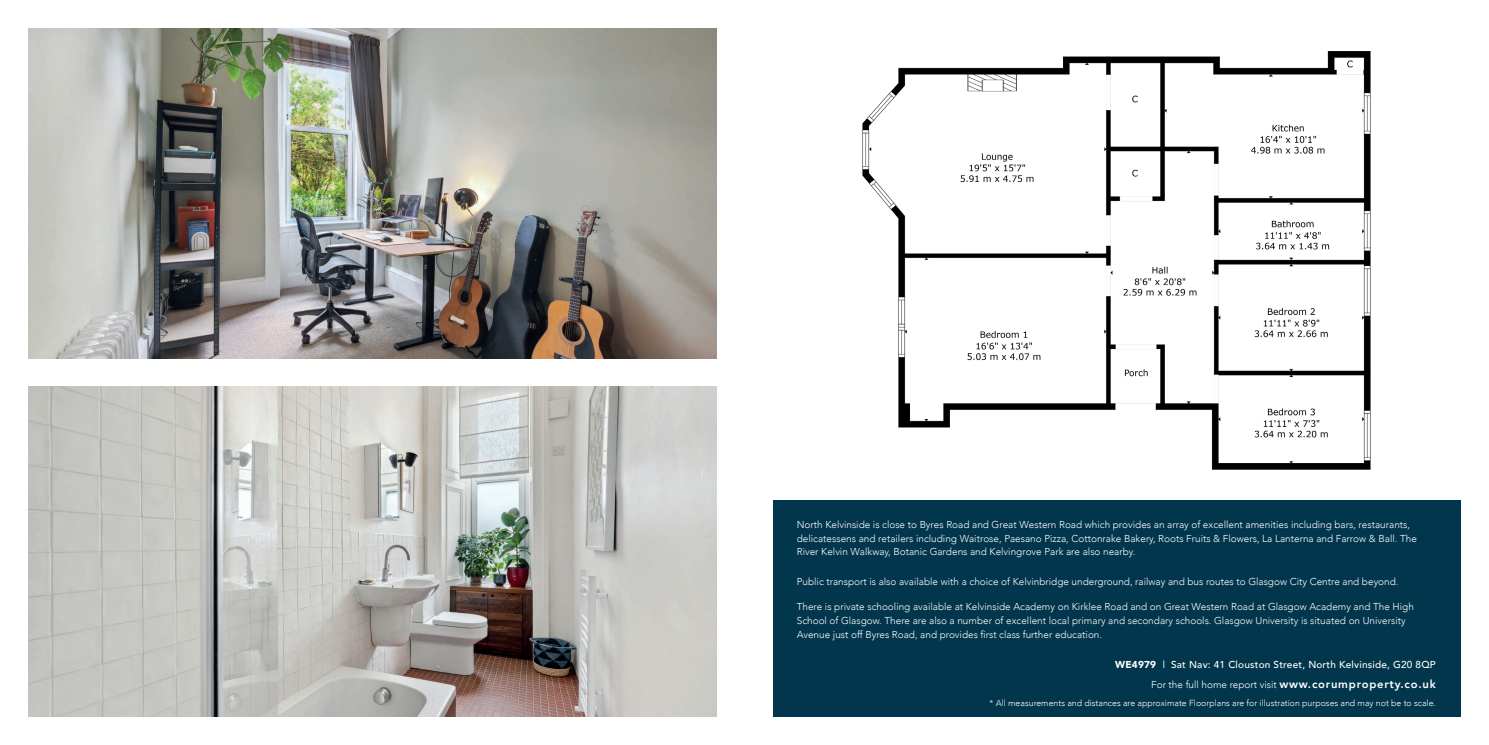
<style>
.page{position:relative;width:1489px;height:745px;background:#fff}
.page>*{position:absolute;margin:0;border:0;box-sizing:border-box;transform-origin:0 0}
.t1{font:300 10px/13.8px "Avenir";color:#fff}
.t2{font:500 10px/20px "Avenir";letter-spacing:.02em;color:#fff;text-align:right}
.t3{font:300 8.75px "Avenir";color:#fff}
.s1{font-weight:900}
.s2{font-weight:300}
.s3{font-weight:800;font-size:11.25px}
</style>
<div class="page">
<img style="left:28px;top:28px;width:688px;height:330px">
<img style="left:28px;top:386px;width:688px;height:330px">
<img style="left:862px;top:51px;width:509px;height:419px">
<div style="left:772px;top:500px;width:688px;height:216px;background:#01364d"></div>
<p class="t1" style="left:796px;top:517px;width:621px">North Kelvinside is close to Byres Road and Great Western Road which provides an array of excellent amenities including bars, restaurants, delicatessens and retailers including Waitrose, Paesano Pizza, Cottonrake Bakery, Roots Fruits &amp; Flowers, La Lanterna and Farrow &amp; Ball. The<br>River Kelvin Walkway, Botanic Gardens and Kelvingrove Park are also nearby.</p>
<p class="t1" style="left:796px;top:574px;width:603px">Public transport is also available with a choice of Kelvinbridge underground, railway and bus routes to Glasgow City Centre and beyond.</p>
<p class="t1" style="left:796px;top:599px;width:618px">There is private schooling available at Kelvinside Academy on Kirklee Road and on Great Western Road at Glasgow Academy and The High<br>School of Glasgow. There are also a number of excellent local primary and secondary schools. Glasgow University is situated on University<br>Avenue just off Byres Road, and provides first class further education.</p>
<p class="t2" style="left:1115px;top:653px;width:322px"><span class="s1">WE4979</span> | Sat Nav: 41 Clouston Street, North Kelvinside, G20 8QP<br><span class="s2">For the full home report visit</span> <span class="s3">www.corumproperty.co.uk</span></p>
<p class="t3" style="left:989px;top:697px;width:448px">* All measurements and distances are approximate Floorplans are for illustration purposes and may not be to scale.</p>
</div>
